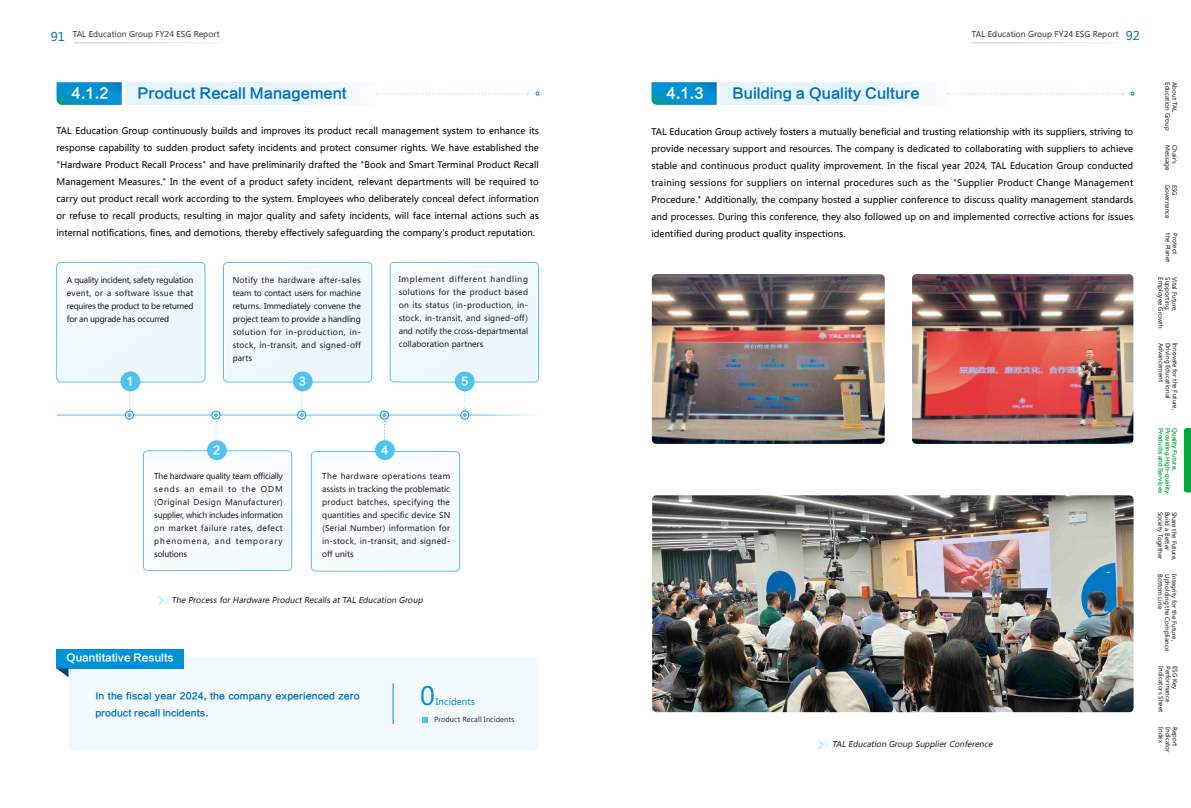
<style>
.page{position:relative;width:1191px;height:808px;background:#fff}
.page>*{position:absolute;margin:0;border:0;box-sizing:border-box;transform-origin:0 0}
.t1{font:25px "Microsoft Ya Hei";color:#0091d7}
.t2{font:14px "FZLTCHJW GB1 0";color:#006fbc}
.t3{font:14px "FZLTCHJW GB1 0";color:#fff}
.t4{font:11px "FZLTCHJW GB1 0";color:#fff}
.t5{font:10px "FZLTCHJW GB1 0";color:#fff}
.t6{font:9px/17px "Microsoft Ya Hei";color:#000;text-align:justify}
.t7{font:9px/17px "FZLTCHJW GB1 0";letter-spacing:.005em;color:#006fbc}
.t8{font:9px "Microsoft Ya Hei";color:#0091d7}
.t9{font:8px/13px "Microsoft Ya Hei";letter-spacing:.02em;color:#1f1e1d;text-align:justify}
.t10{font:italic 8px "Microsoft Ya Hei";color:#1f1e1d}
.t11{font:8px "Microsoft Ya Hei";color:#3e3a39}
.t12{font:7px "Microsoft Ya Hei";color:#3e3a39}
.t13{font:6px "Microsoft Ya Hei";color:#1f1e1d}
.t14{font:5.5px "FZLTCHJW GB1 0";color:#00a73b}
.s1{font-size:12px;color:#006fbc}
</style>
<div class="page">
<hr style="left:73px;top:43px;width:147px;height:1px;background:#c9caca">
<hr style="left:972px;top:43px;width:146px;height:1px;background:#c9caca">
<div style="left:392px;top:265px;width:144px;height:115px;background:#ecf7fd;border-radius:3px"></div>
<div style="left:226px;top:265px;width:144px;height:115px;background:#ecf7fd;border-radius:3px"></div>
<div style="left:313px;top:453px;width:144px;height:115px;background:#f8fcfe;border-radius:3px"></div>
<div style="left:145px;top:453px;width:144px;height:115px;background:#f8fcfe;border-radius:3px"></div>
<div style="left:59px;top:265px;width:144px;height:115px;background:#ecf7fd;border-radius:3px"></div>
<div style="left:143px;top:451px;width:149px;height:119px;border:1px solid #4fc2f1;border-radius:4px"></div>
<div style="left:57px;top:262px;width:148px;height:120px;border:1px solid #4fc2f1;border-radius:4px"></div>
<hr style="left:57px;top:415px;width:482px;height:1px;background:#4fc2f1">
<div style="left:297px;top:411px;width:9px;height:8px;border:1px solid #0091d7;border-radius:50%"></div>
<svg style="left:299px;top:390px;width:5px;height:27px"></svg>
<div style="left:125px;top:411px;width:9px;height:8px;border:1px solid #0091d7;border-radius:50%"></div>
<svg style="left:127px;top:391px;width:5px;height:26px"></svg>
<div style="left:120px;top:371px;width:20px;height:20px;background:#4fc2f1;border-radius:50%"></div>
<div style="left:223px;top:262px;width:149px;height:120px;border:1px solid #4fc2f1;border-radius:4px"></div>
<div style="left:293px;top:371px;width:19px;height:20px;background:#4fc2f1;border-radius:50%"></div>
<div style="left:390px;top:262px;width:148px;height:120px;border:1px solid #4fc2f1;border-radius:4px"></div>
<div style="left:460px;top:411px;width:9px;height:8px;border:1px solid #0091d7;border-radius:50%"></div>
<svg style="left:462px;top:391px;width:5px;height:26px"></svg>
<div style="left:455px;top:371px;width:20px;height:20px;background:#4fc2f1;border-radius:50%"></div>
<div style="left:212px;top:411px;width:8px;height:8px;border:1px solid #0091d7;border-radius:50%"></div>
<svg style="left:214px;top:413px;width:4px;height:27px"></svg>
<div style="left:207px;top:440px;width:20px;height:20px;background:#4fc2f1;border-radius:50%"></div>
<div style="left:311px;top:451px;width:149px;height:120px;border:1px solid #4fc2f1;border-radius:4px"></div>
<div style="left:380px;top:411px;width:9px;height:8px;border:1px solid #0091d7;border-radius:50%"></div>
<svg style="left:382px;top:413px;width:4px;height:27px"></svg>
<div style="left:375px;top:440px;width:20px;height:20px;background:#4fc2f1;border-radius:50%"></div>
<svg style="left:158px;top:596px;width:11px;height:9px"></svg>
<div style="left:720px;top:82px;width:227px;height:23px;background:#e6f4fd"></div>
<svg style="left:651px;top:82px;width:65px;height:23px"></svg>
<svg style="left:947px;top:93px;width:176px;height:1px"></svg>
<img style="left:652px;top:274px;width:232px;height:170px">
<svg style="left:818px;top:740px;width:11px;height:10px"></svg>
<div style="left:68px;top:657px;width:470px;height:94px;background:#f3fafe;border-radius:6px"></div>
<div style="left:57px;top:649px;width:127px;height:19px;background:#0091d7"></div>
<svg style="left:57px;top:668px;width:11px;height:9px"></svg>
<hr style="left:393px;top:683px;width:1px;height:41px;background:#0091d7">
<svg style="left:422px;top:717px;width:6px;height:5px"></svg>
<div style="left:125px;top:82px;width:251px;height:23px;background:#e6f4fd"></div>
<svg style="left:57px;top:82px;width:65px;height:23px"></svg>
<svg style="left:376px;top:93px;width:152px;height:1px"></svg>
<img style="left:912px;top:274px;width:221px;height:170px">
<img style="left:652px;top:495px;width:481px;height:217px">
<svg style="left:1183px;top:428px;width:8px;height:64px"></svg>
<p class="t11" style="left:51px;top:29px;width:170px"><span class="s1">91</span> TAL Education Group FY24 ESG Report</p>
<p class="t11" style="left:971px;top:29px;width:170px">TAL Education Group FY24 ESG Report <span class="s1">92</span></p>
<h2 class="t3" style="left:72px;top:86px;width:38px">4.1.2</h2>
<h2 class="t2" style="left:138px;top:86px;width:211px">Product Recall Management</h2>
<p class="t6" style="left:56px;top:122px;width:484px">TAL Education Group continuously builds and improves its product recall management system to enhance its response capability to sudden product safety incidents and protect consumer rights. We have established the "Hardware Product Recall Process" and have preliminarily drafted the "Book and Smart Terminal Product Recall Management Measures." In the event of a product safety incident, relevant departments will be required to carry out product recall work according to the system. Employees who deliberately conceal defect information or refuse to recall products, resulting in major quality and safety incidents, will face internal actions such as internal notifications, fines, and demotions, thereby effectively safeguarding the company's product reputation.</p>
<p class="t9" style="left:67px;top:273px;width:128px">A quality incident, safety regulation event, or a software issue that requires the product to be returned for an upgrade has occurred</p>
<p class="t9" style="left:233px;top:273px;width:130px">Notify the hardware after-sales team to contact users for machine returns. Immediately convene the project team to provide a handling solution for in-production, in&shy;stock, in-transit, and signed-off parts</p>
<p class="t9" style="left:399px;top:272px;width:131px">Implement different handling solutions for the product based on its status (in-production, in&shy;stock, in-transit, and signed-off) and notify the cross-departmental collaboration partners</p>
<p class="t4" style="left:127px;top:375px;width:8px">1</p>
<p class="t4" style="left:299px;top:375px;width:9px">3</p>
<p class="t4" style="left:461px;top:375px;width:9px">5</p>
<p class="t4" style="left:213px;top:444px;width:9px">2</p>
<p class="t4" style="left:381px;top:444px;width:9px">4</p>
<p class="t9" style="left:154px;top:469px;width:130px">The hardware quality team officially sends an email to the ODM (Original Design Manufacturer) supplier, which includes information on market failure rates, defect phenomena, and temporary solutions</p>
<p class="t9" style="left:322px;top:469px;width:129px">The hardware operations team assists in tracking the problematic product batches, specifying the quantities and specific device SN (Serial Number) information for in-stock, in-transit, and signed&shy;off units</p>
<p class="t10" style="left:172px;top:594px;width:254px">The Process for Hardware Product Recalls at TAL Education Group</p>
<p class="t5" style="left:67px;top:652px;width:108px">Quantitative Results</p>
<p class="t7" style="left:95px;top:688px;width:266px">In the fiscal year 2024, the company experienced zero product recall incidents.</p>
<h1 class="t1" style="left:420px;top:679px;width:16px">0</h1>
<p class="t8" style="left:436px;top:695px;width:41px">Incidents</p>
<p class="t12" style="left:434px;top:714px;width:82px">Product Recall Incidents</p>
<h2 class="t3" style="left:666px;top:86px;width:38px">4.1.3</h2>
<h2 class="t2" style="left:732px;top:86px;width:188px">Building a Quality Culture</h2>
<p class="t6" style="left:651px;top:123px;width:483px">TAL Education Group actively fosters a mutually beneficial and trusting relationship with its suppliers, striving to provide necessary support and resources. The company is dedicated to collaborating with suppliers to achieve stable and continuous product quality improvement. In the fiscal year 2024, TAL Education Group conducted training sessions for suppliers on internal procedures such as the "Supplier Product Change Management Procedure." Additionally, the company hosted a supplier conference to discuss quality management standards and processes. During this conference, they also followed up on and implemented corrective actions for issues identified during product quality inspections.</p>
<p class="t10" style="left:832px;top:739px;width:164px">TAL Education Group Supplier Conference</p>
<p class="t13" style="left:1171px;top:82px;width:50px;rotate:90deg">Education Group</p>
<p class="t13" style="left:1178px;top:82px;width:31px;rotate:90deg">About TAL</p>
<p class="t13" style="left:1171px;top:145px;width:27px;rotate:90deg">Message</p>
<p class="t13" style="left:1178px;top:145px;width:21px;rotate:90deg">Chair's</p>
<p class="t13" style="left:1171px;top:185px;width:36px;rotate:90deg">Governance</p>
<p class="t13" style="left:1178px;top:185px;width:13px;rotate:90deg">ESG</p>
<p class="t13" style="left:1172px;top:233px;width:31px;rotate:90deg">the Planet</p>
<p class="t13" style="left:1179px;top:233px;width:22px;rotate:90deg">Protect</p>
<p class="t13" style="left:1164px;top:277px;width:53px;rotate:90deg">Employee Growth</p>
<p class="t13" style="left:1171px;top:277px;width:34px;rotate:90deg">Supporting</p>
<p class="t13" style="left:1178px;top:277px;width:36px;rotate:90deg">Vital Future,</p>
<p class="t13" style="left:1165px;top:343px;width:41px;rotate:90deg">Advancement</p>
<p class="t13" style="left:1172px;top:343px;width:57px;rotate:90deg">Driving Educational</p>
<p class="t13" style="left:1179px;top:343px;width:69px;rotate:90deg">Innovate for the Future,</p>
<p class="t14" style="left:1163px;top:428px;width:67px;rotate:90deg">Products and Services</p>
<p class="t14" style="left:1170px;top:428px;width:67px;rotate:90deg">Providing High-quality</p>
<p class="t14" style="left:1177px;top:428px;width:45px;rotate:90deg">Quality Future,</p>
<p class="t13" style="left:1164px;top:512px;width:49px;rotate:90deg">Society Together</p>
<p class="t13" style="left:1171px;top:512px;width:40px;rotate:90deg">Build a Better</p>
<p class="t13" style="left:1178px;top:512px;width:50px;rotate:90deg">Share the Future,</p>
<p class="t13" style="left:1164px;top:574px;width:36px;rotate:90deg">Bottom Line</p>
<p class="t13" style="left:1171px;top:574px;width:79px;rotate:90deg">Upholding the Compliance</p>
<p class="t13" style="left:1178px;top:574px;width:68px;rotate:90deg">Integrity for the Future,</p>
<p class="t13" style="left:1165px;top:666px;width:48px;rotate:90deg">Indicators Sheet</p>
<p class="t13" style="left:1172px;top:666px;width:38px;rotate:90deg">Performance</p>
<p class="t13" style="left:1179px;top:666px;width:25px;rotate:90deg">ESG Key</p>
<p class="t13" style="left:1165px;top:727px;width:17px;rotate:90deg">Index</p>
<p class="t13" style="left:1172px;top:727px;width:27px;rotate:90deg">Indicator</p>
<p class="t13" style="left:1179px;top:727px;width:21px;rotate:90deg">Report</p>
</div>
